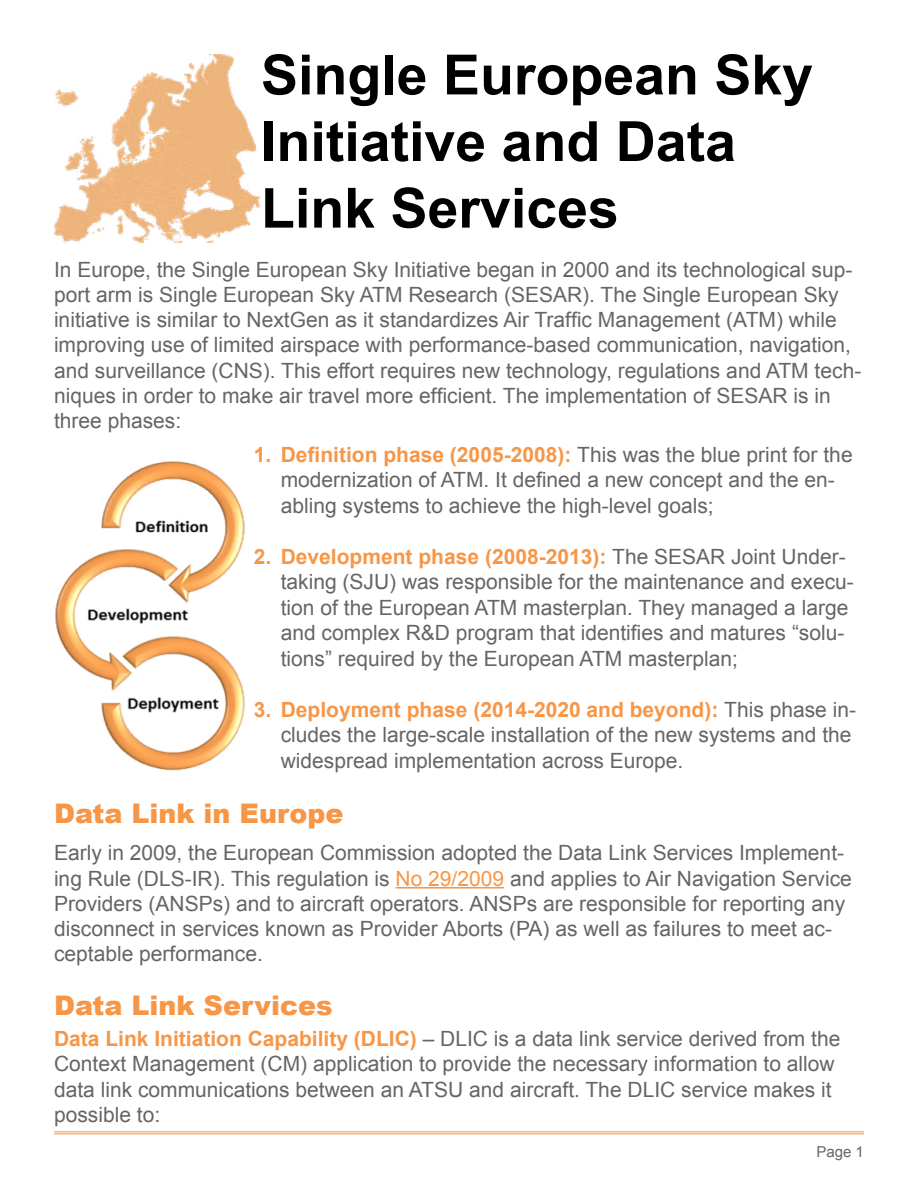
<style>
.page{position:relative;width:918px;height:1188px;background:#fff}
.page>*{position:absolute;margin:0;border:0;box-sizing:border-box;transform-origin:0 0}
.t1{font:700 55.5px/66.6px "Arial";color:#000}
.Orange_Subtitle{font:900 27px "Arial";color:#f79646}
.Grey_Arial_14{font:21px/25.2px "Arial";color:#686464}
.Orange_Paragraph_Tit{font:15px "Arial";color:#686464}
.s1{font-weight:700;color:#f79646}
.s2{color:#f79646}
</style>
<div class="page">
<hr style="left:54px;top:1131px;width:810px;height:1px;background:#f79646">
<hr style="left:54px;top:1133px;width:810px;height:1px;background:#f79646">
<img style="left:54px;top:54px;width:207px;height:188px">
<img style="left:55px;top:461px;width:190px;height:310px">
<hr style="left:396px;top:887px;width:108px;height:2px;background:#f79646">
<p class="t1" style="left:261px;top:43px;width:554px">Single European Sky<br>Initiative and Data<br>Link Services</p>
<p class="Grey_Arial_14" style="left:54px;top:257px;width:809px">In Europe, the Single European Sky Initiative began in 2000 and its technological sup&shy;port arm is Single European Sky ATM Research (SESAR). The Single European Sky initiative is similar to NextGen as it standardizes Air Traffic Management (ATM) while improving use of limited airspace with performance-based communication, navigation, and surveillance (CNS). This effort requires new technology, regulations and ATM tech&shy;niques in order to make air travel more efficient. The implementation of SESAR is in three phases:</p>
<p class="Grey_Arial_14" style="left:281px;top:442px;width:573px;text-indent:-27px"><span class="s1">1. Definition phase (2005-2008):</span> This was the blue print for the modernization of ATM. It defined a new concept and the en&shy;abling systems to achieve the high-level goals;</p>
<p class="Grey_Arial_14" style="left:281px;top:544px;width:575px;text-indent:-27px"><span class="s1">2. Development phase (2008-2013):</span> The SESAR Joint Under&shy;taking (SJU) was responsible for the maintenance and execu&shy;tion of the European ATM masterplan. They managed a large and complex R&amp;D program that identifies and matures “solu&shy;tions” required by the European ATM masterplan;</p>
<p class="Grey_Arial_14" style="left:281px;top:697px;width:577px;text-indent:-27px"><span class="s1">3. Deployment phase (2014-2020 and beyond):</span> This phase in&shy;cludes the large-scale installation of the new systems and the widespread implementation across Europe.</p>
<p class="Orange_Subtitle" style="left:54px;top:794px;width:291px">Data Link in Europe</p>
<p class="Grey_Arial_14" style="left:54px;top:841px;width:800px">Early in 2009, the European Commission adopted the Data Link Services Implement&shy;ing Rule (DLS-IR). This regulation is <span class="s2">No 29/2009</span> and applies to Air Navigation Service Providers (ANSPs) and to aircraft operators. ANSPs are responsible for reporting any disconnect in services known as Provider Aborts (PA) as well as failures to meet ac&shy;ceptable performance.</p>
<p class="Orange_Subtitle" style="left:54px;top:986px;width:280px">Data Link Services</p>
<p class="Grey_Arial_14" style="left:54px;top:1026px;width:788px"><span class="s1">Data Link Initiation Capability (DLIC)</span> – DLIC is a data link service derived from the Context Management (CM) application to provide the necessary information to allow data link communications between an ATSU and aircraft. The DLIC service makes it possible to:</p>
<p class="Orange_Paragraph_Tit" style="left:816px;top:1142px;width:49px">Page 1</p>
</div>
